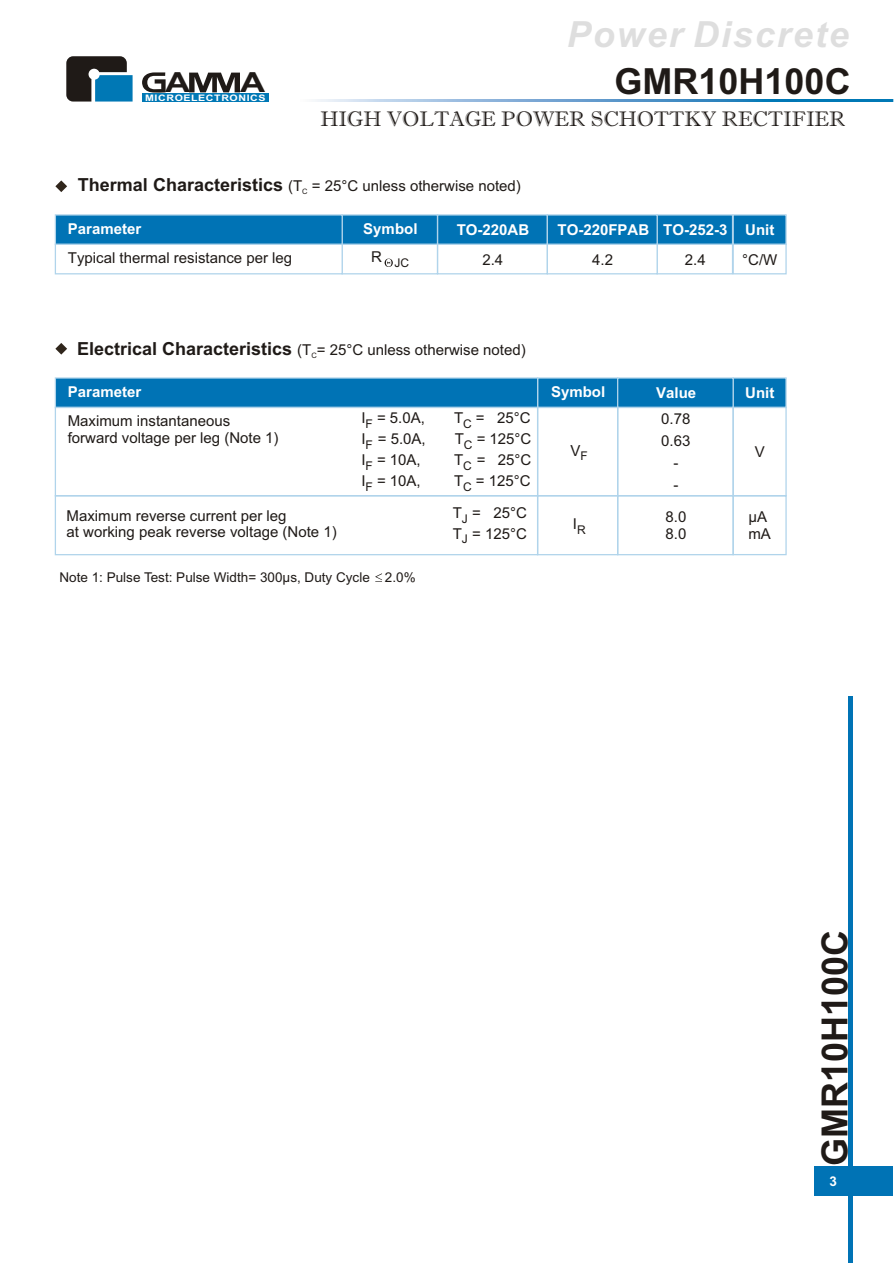
<style>
.page{position:relative;width:894px;height:1263px;background:#fff}
.page>*{position:absolute;margin:0;border:0;box-sizing:border-box;transform-origin:0 0}
.t1{font:700 36px "Arial CE";color:#1f1a17}
.t2{font:italic 700 36px "Arial";letter-spacing:.055em;color:#dedede}
.t3{font:700 27.75px "Arial";color:#1f1a17;scale:1.26 1}
.t4{font:21px "Imprint MT Shadow";color:#1f1a17}
.t5{font:15.15px "Arial CE";color:#1f1a17}
.t6{font:15px/16.8px "Arial CE";color:#1f1a17}
.t7{font:700 15px "Arial CE";color:#fff}
.t8{font:13.5px "Arial CE";color:#1f1a17}
.t9{font:700 13.5px "Arial CE";color:#fff}
.t10{font:12px "Arial CE";color:#1f1a17}
.t11{font:700 9px "Arial CE";letter-spacing:.055em;color:#fff;scale:1.19 1}
.t12{font:7.5px "Arial CE";color:#1f1a17}
.s1{font-weight:700;font-size:18px}
</style>
<div class="page">
<div style="left:55px;top:495px;width:483px;height:60px;border:1px solid #b0d4eb"></div>
<div style="left:537px;top:495px;width:81px;height:60px;border:1px solid #b0d4eb"></div>
<div style="left:617px;top:495px;width:117px;height:60px;border:1px solid #b0d4eb"></div>
<div style="left:537px;top:377px;width:81px;height:31px;background:#0073b5;border:1px solid #b0d4eb"></div>
<div style="left:55px;top:377px;width:483px;height:31px;background:#0073b5;border:1px solid #b0d4eb"></div>
<div style="left:733px;top:377px;width:54px;height:31px;background:#0073b5;border:1px solid #b0d4eb"></div>
<div style="left:733px;top:407px;width:54px;height:89px;border:1px solid #b0d4eb"></div>
<div style="left:733px;top:495px;width:54px;height:60px;border:1px solid #b0d4eb"></div>
<div style="left:617px;top:377px;width:117px;height:31px;background:#0073b5;border:1px solid #b0d4eb"></div>
<div style="left:55px;top:407px;width:483px;height:89px;border:1px solid #b0d4eb"></div>
<div style="left:537px;top:407px;width:81px;height:89px;border:1px solid #b0d4eb"></div>
<div style="left:617px;top:407px;width:117px;height:89px;border:1px solid #b0d4eb"></div>
<div style="left:657px;top:214px;width:76px;height:31px;background:#0073b5;border:1px solid #b0d4eb"></div>
<div style="left:657px;top:244px;width:76px;height:30px;background:#fff;border:1px solid #b0d4eb"></div>
<div style="left:437px;top:214px;width:111px;height:31px;background:#0073b5;border:1px solid #b0d4eb"></div>
<div style="left:547px;top:214px;width:111px;height:31px;background:#0073b5;border:1px solid #b0d4eb"></div>
<div style="left:437px;top:244px;width:111px;height:30px;background:#fff;border:1px solid #b0d4eb"></div>
<div style="left:547px;top:244px;width:111px;height:30px;background:#fff;border:1px solid #b0d4eb"></div>
<div style="left:342px;top:214px;width:96px;height:31px;background:#0073b5;border:1px solid #b0d4eb"></div>
<div style="left:342px;top:244px;width:96px;height:30px;background:#fff;border:1px solid #b0d4eb"></div>
<div style="left:55px;top:214px;width:288px;height:31px;background:#0073b5;border:1px solid #b0d4eb"></div>
<div style="left:55px;top:244px;width:288px;height:30px;background:#fff;border:1px solid #b0d4eb"></div>
<div style="left:733px;top:214px;width:54px;height:31px;background:#0073b5;border:1px solid #b0d4eb"></div>
<div style="left:733px;top:244px;width:54px;height:30px;background:#fff;border:1px solid #b0d4eb"></div>
<svg style="left:385px;top:259px;width:8px;height:8px"></svg>
<svg style="left:55px;top:343px;width:12px;height:12px"></svg>
<svg style="left:55px;top:180px;width:12px;height:12px"></svg>
<div style="left:814px;top:1166px;width:79px;height:30px;background:#0073b5"></div>
<div style="left:848px;top:697px;width:5px;height:566px;background:#0073b5"></div>
<svg style="left:66px;top:56px;width:67px;height:46px;background:#375b6c"></svg>
<svg style="left:142px;top:72px;width:24px;height:21px"></svg>
<svg style="left:189px;top:73px;width:51px;height:19px"></svg>
<div style="left:142px;top:93px;width:126px;height:9px;background:#0078b5"></div>
<hr style="left:797px;top:99px;width:96px;height:3px;background:#0078b5">
<img style="left:315px;top:99px;width:482px;height:3px">
<svg style="left:375px;top:573px;width:7px;height:9px"></svg>
<h1 class="t2" style="left:567px;top:21px;width:284px">Power Discrete</h1>
<h2 class="t3" style="left:165px;top:72px;width:21px">A</h2>
<h2 class="t3" style="left:240px;top:72px;width:21px">A</h2>
<h1 class="t1" style="left:615px;top:68px;width:238px">GMR10H100C</h1>
<p class="t11" style="left:145px;top:94px;width:103px">MICROELECTRONICS</p>
<h3 class="t4" style="left:320px;top:111px;width:526px">HIGH VOLTAGE POWER SCHOTTKY RECTIFIER</h3>
<p class="t6" style="left:78px;top:179px;width:444px"><span class="s1">Thermal Characteristics</span> (T = 25°C unless otherwise noted)</p>
<p class="t12" style="left:302px;top:189px;width:7px">C</p>
<p class="t7" style="left:68px;top:223px;width:75px">Parameter</p>
<p class="t7" style="left:363px;top:223px;width:56px">Symbol</p>
<p class="t7" style="left:457px;top:224px;width:74px">TO-220AB</p>
<p class="t7" style="left:558px;top:224px;width:171px">TO-220FPAB TO-252-3</p>
<p class="t6" style="left:68px;top:251px;width:226px">Typical thermal resistance per leg</p>
<p class="t7" style="left:745px;top:224px;width:31px">Unit</p>
<p class="t10" style="left:371px;top:258px;width:40px"><sup>R</sup> JC</p>
<p class="t6" style="left:742px;top:252px;width:37px">°C/W</p>
<p class="t6" style="left:482px;top:252px;width:22px">2.4</p>
<p class="t6" style="left:592px;top:252px;width:22px">4.2</p>
<p class="t6" style="left:685px;top:252px;width:22px">2.4</p>
<p class="t6" style="left:77px;top:343px;width:450px"><span class="s1">Electrical Characteristics</span> (T = 25°C unless otherwise noted)</p>
<p class="t12" style="left:311px;top:353px;width:7px">C</p>
<p class="t7" style="left:68px;top:386px;width:75px">Parameter</p>
<p class="t7" style="left:551px;top:386px;width:56px">Symbol</p>
<p class="t7" style="left:656px;top:387px;width:42px">Value</p>
<p class="t7" style="left:745px;top:387px;width:31px">Unit</p>
<p class="t6" style="left:68px;top:414px;width:212px">Maximum instantaneous forward voltage per leg (Note 1)</p>
<p class="t6" style="left:67px;top:508px;width:272px">Maximum reverse current per leg<br>at working peak reverse voltage (Note 1)</p>
<p class="t6" style="left:454px;top:411px;width:78px">T = 25°C</p>
<p class="t6" style="left:361px;top:411px;width:65px">I<sub>F</sub> = 5.0A,</p>
<p class="t10" style="left:463px;top:419px;width:10px">C</p>
<p class="t6" style="left:455px;top:432px;width:78px">T = 125°C</p>
<p class="t6" style="left:361px;top:432px;width:66px">I<sub>F</sub> = 5.0A,</p>
<p class="t10" style="left:464px;top:440px;width:10px">C</p>
<p class="t6" style="left:454px;top:453px;width:79px">T = 25°C</p>
<p class="t6" style="left:361px;top:453px;width:61px">I<sub>F</sub> = 10A,</p>
<p class="t10" style="left:463px;top:461px;width:10px">C</p>
<p class="t6" style="left:453px;top:466px;width:79px;line-height:31.8px">T = 125°C<br>T =</p>
<p class="t10" style="left:462px;top:514px;width:7px">J</p>
<p class="t6" style="left:361px;top:474px;width:61px">I<sub>F</sub> = 10A,</p>
<p class="t10" style="left:463px;top:482px;width:10px">C</p>
<p class="t6" style="left:453px;top:503px;width:76px;line-height:21px;text-align:right">25°C<br>T<sub>J</sub> = 125°C</p>
<p class="t8" style="left:59px;top:572px;width:358px">Note 1: Pulse Test: Pulse Width= 300µs, Duty Cycle 2.0%</p>
<p class="t5" style="left:570px;top:445px;width:19px">V<sub>F</sub></p>
<p class="t6" style="left:573px;top:517px;width:14px">I<sub>R</sub></p>
<p class="t6" style="left:661px;top:409px;width:31px;line-height:21.8px;text-align:center">0.78<br>0.63 -<br>-</p>
<p class="t6" style="left:666px;top:510px;width:22px">8.0<br>8.0</p>
<p class="t6" style="left:755px;top:445px;width:12px">V</p>
<p class="t6" style="left:748px;top:510px;width:24px">µA mA</p>
<h1 class="t1" style="left:821px;top:1166px;width:238px;rotate:-90deg">GMR10H100C</h1>
<p class="t9" style="left:830px;top:1176px;width:9px">3</p>
</div>
